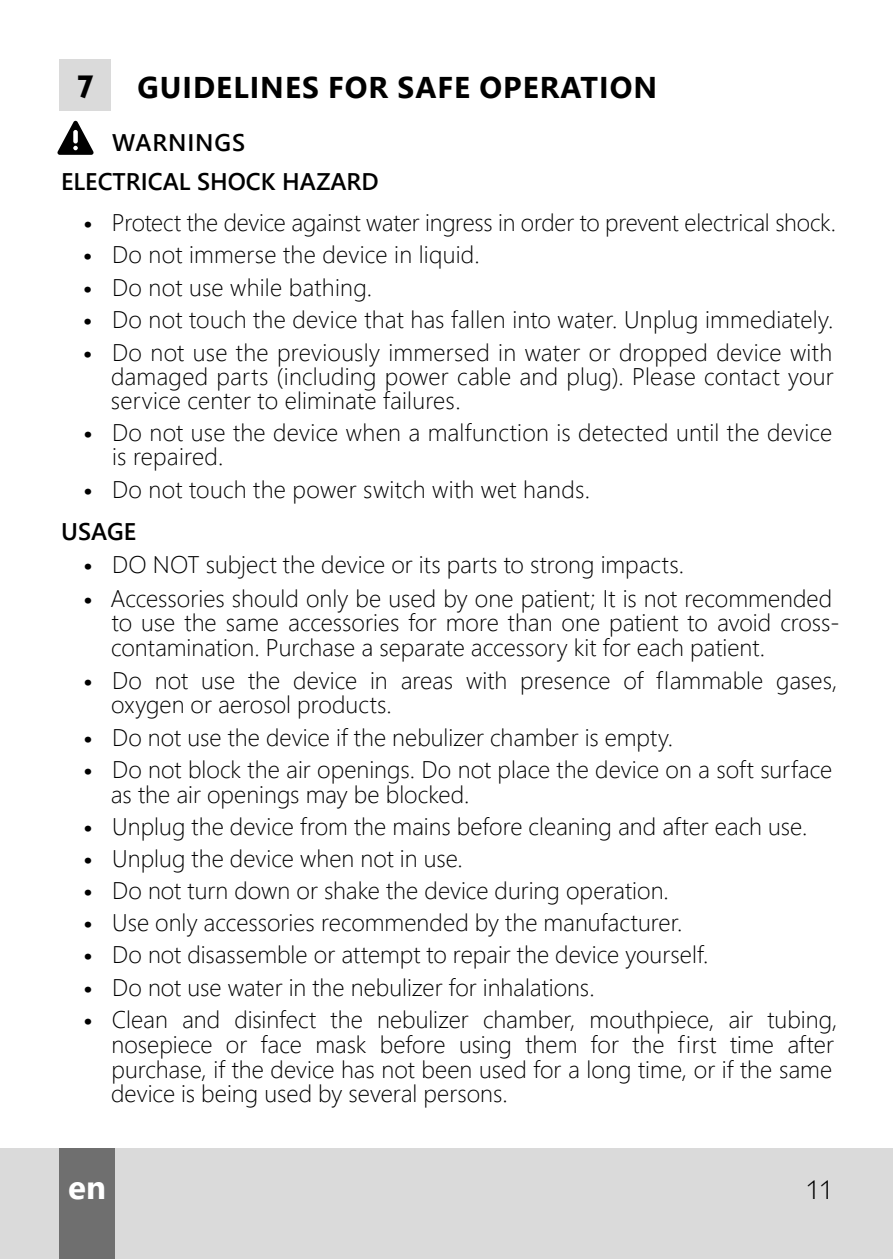
<style>
.page{position:relative;width:893px;height:1259px;background:#fff}
.page>*{position:absolute;margin:0;border:0;box-sizing:border-box;transform-origin:0 0}
.t1{font:700 33px "Segoe UI";color:#fff}
.t2{font:700 33px "Gill Sans C";color:#000}
.t3{font:700 30px "Segoe UI";letter-spacing:.035em;color:#000}
.t4{font:27px "Gill Sans Light C";color:#000}
.t5{font:300 24px/24.9px "Segoe UI";color:#000}
.t6{font:600 24px/38.4px "Segoe UI";color:#000}
.s1{font-family:"PF Din Text Pro";font-weight:400}
.s2{font-weight:600}
</style>
<div class="page">
<div style="left:0;top:1148px;width:893px;height:111px;background:#dadada"></div>
<div style="left:60px;top:1148px;width:55px;height:111px;background:#6f6f6f"></div>
<div style="left:60px;top:60px;width:51px;height:51px;background:#dadada"></div>
<svg style="left:57px;top:121px;width:37px;height:34px"></svg>
<h1 class="t2" style="left:76px;top:69px;width:20px">7</h1>
<p class="t3" style="left:137px;top:59px;width:521px">GUIDELINES FOR SAFE OPERATION</p>
<p class="t6" style="left:61px;top:122px;width:319px;text-indent:51px">WARNINGS<br>ELECTRICAL SHOCK HAZARD</p>
<p class="t5" style="left:83px;top:207px;width:755px"><span class="s1">•</span> Protect the device against water ingress in order to prevent electrical shock.</p>
<p class="t5" style="left:83px;top:240px;width:398px"><span class="s1">•</span> Do not immerse the device in liquid.</p>
<p class="t5" style="left:83px;top:272px;width:291px"><span class="s1">•</span> Do not use while bathing.</p>
<p class="t5" style="left:83px;top:305px;width:752px"><span class="s1">•</span> Do not touch the device that has fallen into water. Unplug immediately.</p>
<p class="t5" style="left:111px;top:338px;width:724px;line-height:24px;text-align:justify;text-indent:-28px"><span class="s1">•</span> Do not use the previously immersed in water or dropped device with damaged parts (including power cable and plug). Please contact your service center to eliminate failures.</p>
<p class="t5" style="left:112px;top:418px;width:722px;line-height:24px;text-indent:-29px"><span class="s1">•</span> Do not use the device when a malfunction is detected until the device is repaired.</p>
<p class="t5" style="left:61px;top:466px;width:530px;line-height:42px;text-indent:22px"><span class="s1">•</span> Do not touch the power switch with wet hands.<br><span class="s2">USAGE</span></p>
<p class="t5" style="left:83px;top:550px;width:603px"><span class="s1">•</span> DO NOT subject the device or its parts to strong impacts.</p>
<p class="t5" style="left:111px;top:583px;width:730px;text-indent:-28px"><span class="s1">•</span> Accessories should only be used by one patient; It is not recommended to use the same accessories for more than one patient to avoid cross&shy;contamination. Purchase a separate accessory kit for each patient.</p>
<p class="t5" style="left:111px;top:665px;width:728px;text-indent:-28px"><span class="s1">•</span> Do not use the device in areas with presence of flammable gases, oxygen or aerosol products.</p>
<p class="t5" style="left:83px;top:722px;width:592px"><span class="s1">•</span> Do not use the device if the nebulizer chamber is empty.</p>
<p class="t5" style="left:111px;top:754px;width:723px;text-indent:-28px"><span class="s1">•</span> Do not block the air openings. Do not place the device on a soft surface as the air openings may be blocked.</p>
<p class="t5" style="left:83px;top:811px;width:726px"><span class="s1">•</span> Unplug the device from the mains before cleaning and after each use.</p>
<p class="t5" style="left:83px;top:843px;width:381px"><span class="s1">•</span> Unplug the device when not in use.</p>
<p class="t5" style="left:83px;top:876px;width:587px"><span class="s1">•</span> Do not turn down or shake the device during operation.</p>
<p class="t5" style="left:83px;top:908px;width:601px"><span class="s1">•</span> Use only accessories recommended by the manufacturer.</p>
<p class="t5" style="left:83px;top:940px;width:627px"><span class="s1">•</span> Do not disassemble or attempt to repair the device yourself.</p>
<p class="t5" style="left:83px;top:972px;width:513px"><span class="s1">•</span> Do not use water in the nebulizer for inhalations.</p>
<p class="t5" style="left:111px;top:1004px;width:728px;text-indent:-28px"><span class="s1">•</span> Clean and disinfect the nebulizer chamber, mouthpiece, air tubing, nosepiece or face mask before using them for the first time after purchase, if the device has not been used for a long time, or if the same device is being used by several persons.</p>
<h1 class="t1" style="left:68px;top:1156px;width:39px">en</h1>
<p class="t4" style="left:806px;top:1174px;width:28px">11</p>
</div>
